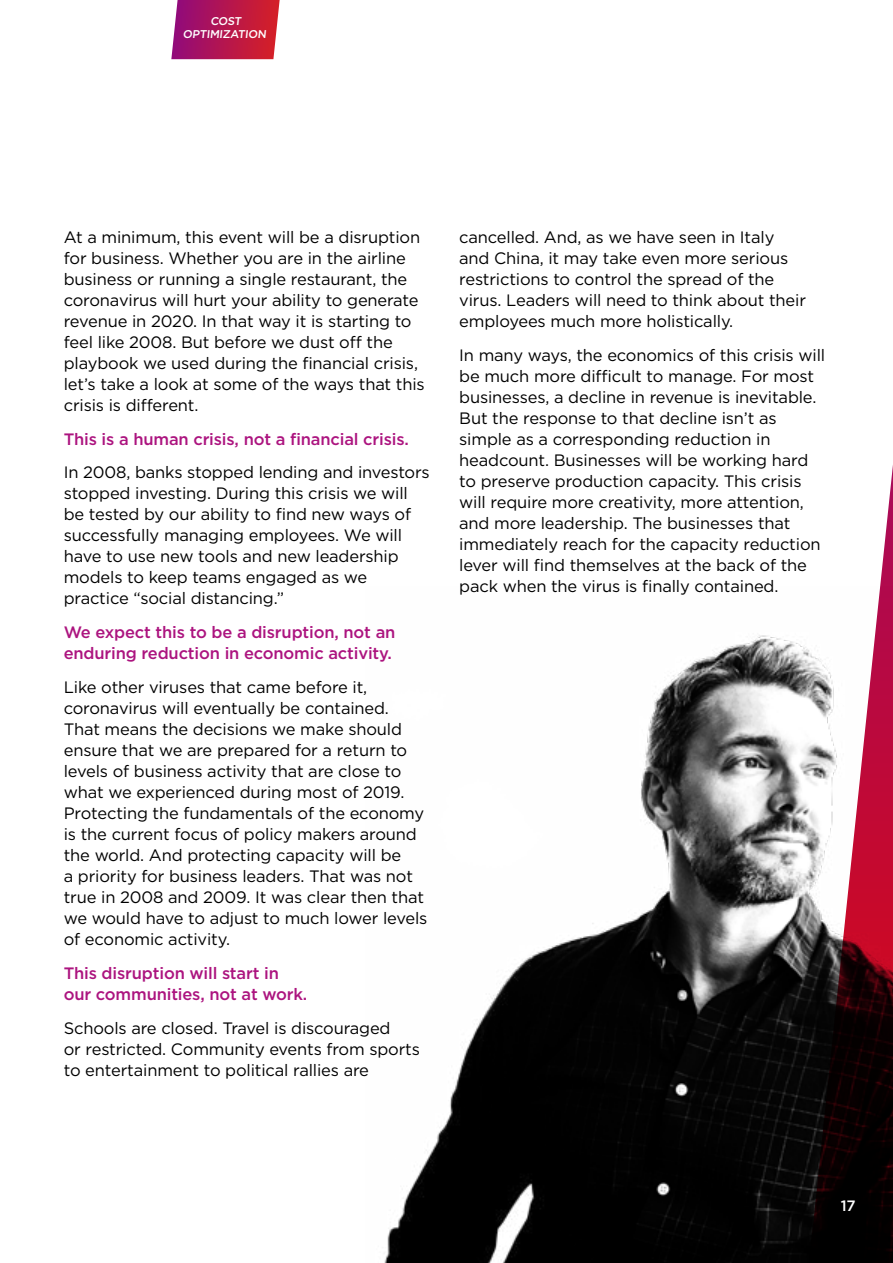
<style>
.page{position:relative;width:893px;height:1263px;background:#fff}
.page>*{position:absolute;margin:0;border:0;box-sizing:border-box;transform-origin:0 0}
.t1{font:16.5px/21px "Gotham";letter-spacing:-.01em;color:#000}
.t2{font:500 16.5px/21px "Gotham";letter-spacing:-.01em;color:#ac147f}
.t3{font:500 15px "Gotham";color:#fff}
.t4{font:500 11.25px/13.5px "Gotham";color:#fff;text-align:center}
</style>
<div class="page">
<img style="left:384px;top:635px;width:424px;height:628px">
<svg style="left:808px;top:465px;width:85px;height:798px"></svg>
<svg style="left:171px;top:0;width:109px;height:59px;background:#b8245a"></svg>
<p class="t4" style="left:183px;top:14px;width:86px">COST<br>OPTIMIZATION</p>
<p class="t1" style="left:64px;top:226px;width:363px">At a minimum, this event will be a disruption for business. Whether you are in the airline business or running a single restaurant, the coronavirus will hurt your ability to generate revenue in 2020. In that way it is starting to feel like 2008. But before we dust off the playbook we used during the financial crisis, let’s take a look at some of the ways that this crisis is different.</p>
<p class="t2" style="left:64px;top:428px;width:347px">This is a human crisis, not a financial crisis.</p>
<p class="t1" style="left:64px;top:462px;width:368px">In 2008, banks stopped lending and investors stopped investing. During this crisis we will be tested by our ability to find new ways of successfully managing employees. We will have to use new tools and new leadership models to keep teams engaged as we practice “social distancing.”</p>
<p class="t2" style="left:64px;top:622px;width:333px">We expect this to be a disruption, not an enduring reduction in economic activity.</p>
<p class="t1" style="left:64px;top:676px;width:365px">Like other viruses that came before it, coronavirus will eventually be contained.<br>That means the decisions we make should ensure that we are prepared for a return to levels of business activity that are close to what we experienced during most of 2019.<br>Protecting the fundamentals of the economy is the current focus of policy makers around the world. And protecting capacity will be<br>a priority for business leaders. That was not true in 2008 and 2009. It was clear then that we would have to adjust to much lower levels of economic activity.</p>
<p class="t2" style="left:64px;top:962px;width:245px">This disruption will start in our communities, not at work.</p>
<p class="t1" style="left:64px;top:1017px;width:358px">Schools are closed. Travel is discouraged<br>or restricted. Community events from sports to entertainment to political rallies are</p>
<p class="t1" style="left:459px;top:226px;width:348px">cancelled. And, as we have seen in Italy and China, it may take even more serious restrictions to control the spread of the virus. Leaders will need to think about their employees much more holistically.</p>
<p class="t1" style="left:459px;top:344px;width:367px">In many ways, the economics of this crisis will be much more difficult to manage. For most businesses, a decline in revenue is inevitable.<br>But the response to that decline isn’t as simple as a corresponding reduction in headcount. Businesses will be working hard to preserve production capacity. This crisis will require more creativity, more attention, and more leadership. The businesses that immediately reach for the capacity reduction lever will find themselves at the back of the pack when the virus is finally contained.</p>
<p class="t3" style="left:841px;top:1196px;width:17px">17</p>
</div>
